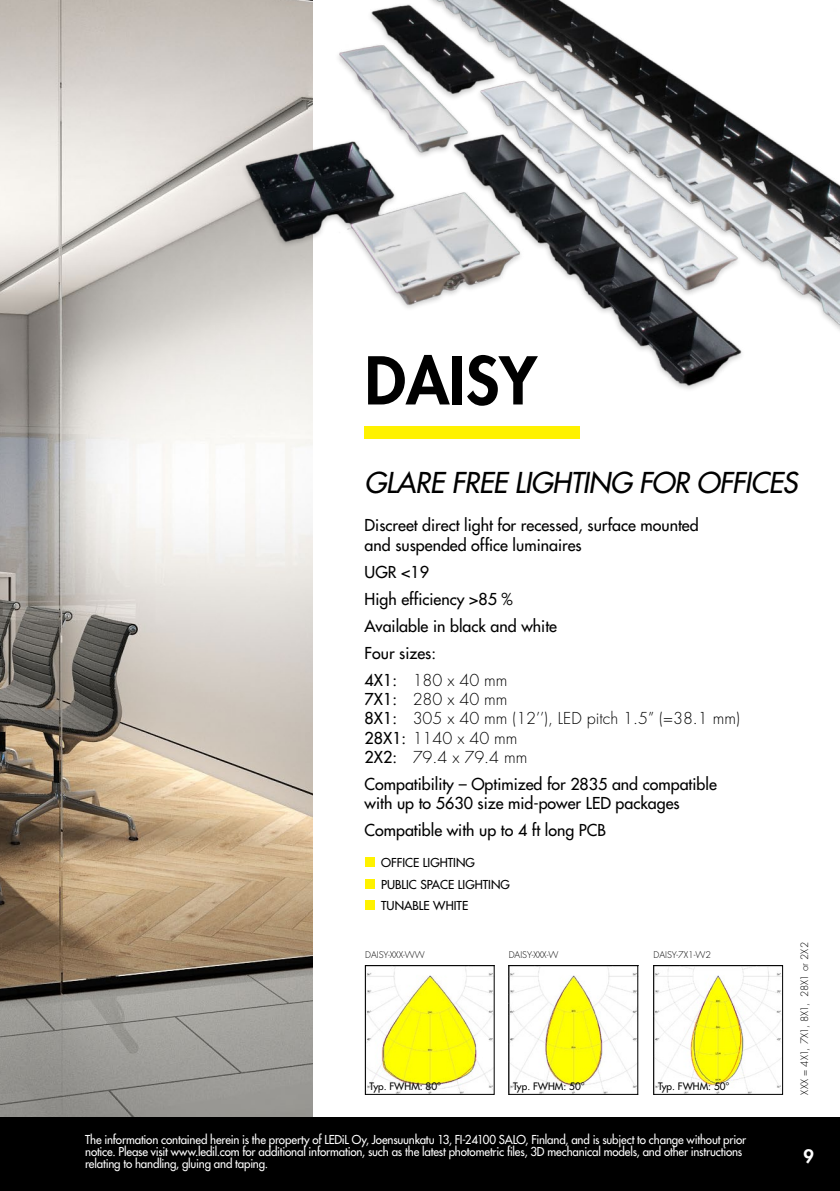
<style>
.page{position:relative;width:840px;height:1191px;background:#fff}
.page>*{position:absolute;margin:0;border:0;box-sizing:border-box;transform-origin:0 0}
.t1{font:800 64px "Futura Std";color:#000}
.t2{font:italic 500 28px "Futura Std";letter-spacing:-.02em;color:#000}
.t3{font:800 18px "Futura Std";color:#fff}
.t4{font:500 16px/27px "Futura Std";color:#000}
.t5{font:300 16px/19.2px "Futura Std";color:#000}
.t6{font:500 12px/12px "Futura Std";letter-spacing:-.015em;color:#fff;scale:.96 1}
.t7{font:500 12px/21.6px "Futura Std";color:#000}
.t8{font:500 10px "Futura Std";color:#000}
.t9{font:300 10px "Futura Std";letter-spacing:-.005em;color:#000}
.t10{font:300 9px "Futura Std";color:#000}
.s1{font-weight:300}
.s2{font-weight:500}
</style>
<div class="page">
<img style="left:0;top:0;width:312px;height:1117px">
<img style="left:653px;top:967px;width:129px;height:128px">
<img style="left:508px;top:965px;width:130px;height:130px">
<img style="left:367px;top:967px;width:125px;height:125px">
<div style="left:508px;top:965px;width:129px;height:129px;border:1px solid #000"></div>
<div style="left:653px;top:965px;width:129px;height:129px;border:1px solid #000"></div>
<div style="left:365px;top:965px;width:129px;height:129px;border:1px solid #000"></div>
<div style="left:364px;top:857px;width:10px;height:10px;background:#fff200"></div>
<div style="left:364px;top:879px;width:10px;height:9px;background:#fff200"></div>
<div style="left:364px;top:900px;width:10px;height:10px;background:#fff200"></div>
<img style="left:193px;top:0;width:646px;height:505px">
<div style="left:0;top:1117px;width:839px;height:74px;background:#000"></div>
<h1 class="t1" style="left:364px;top:340px;width:174px">DAISY</h1>
<h2 class="t2" style="left:364px;top:465px;width:434px">GLARE FREE LIGHTING FOR OFFICES</h2>
<h3 class="t4" style="left:364px;top:516px;width:335px;line-height:19.2px">Discreet direct light for recessed, surface mounted and suspended office luminaires</h3>
<h3 class="t4" style="left:364px;top:558px;width:194px">UGR &lt;19<br>High efficiency &gt;85 %<br>Available in black and white<br>Four sizes:<br>4X1: <span class="s1">180 x 40 mm</span></h3>
<h3 class="t5" style="left:364px;top:690px;width:376px"><span class="s2">7X1:</span> 280 x 40 mm<br><span class="s2">8X1:</span> 305 x 40 mm (12’’), LED pitch 1.5” (=38.1 mm)<br><span class="s2">28X1:</span> 1140 x 40 mm<br><span class="s2">2X2:</span> 79.4 x 79.4 mm</h3>
<h3 class="t4" style="left:364px;top:774px;width:353px;line-height:19.2px">Compatibility – Optimized for 2835 and compatible with up to 5630 size mid-power LED packages</h3>
<h3 class="t4" style="left:364px;top:817px;width:243px">Compatible with up to 4 ft long PCB</h3>
<p class="t7" style="left:381px;top:852px;width:130px">OFFICE LIGHTING<br>PUBLIC SPACE LIGHTING<br>TUNABLE WHITE</p>
<p class="t10" style="left:365px;top:949px;width:61px">DAISY-XXX-WW</p>
<p class="t8" style="left:369px;top:1080px;width:73px">Typ. FWHM: 80°</p>
<p class="t10" style="left:508px;top:949px;width:51px">DAISY-XXX-W</p>
<p class="t10" style="left:653px;top:949px;width:59px">DAISY-7X1-W2</p>
<p class="t8" style="left:513px;top:1080px;width:73px">Typ. FWHM: 50°</p>
<p class="t8" style="left:657px;top:1080px;width:73px">Typ. FWHM: 50°</p>
<p class="t6" style="left:85px;top:1133px;width:689px">The information contained herein is the property of LEDiL Oy, Joensuunkatu 13, FI-24100 SALO, Finland, and is subject to change without prior notice. Please visit www.ledil.com for additional information, such as the latest photometric files, 3D mechanical models, and other instructions relating to handling, gluing and taping.</p>
<p class="t9" style="left:798px;top:1094px;width:154px;rotate:-90deg">XXX = 4X1, 7X1, 8X1, 28X1 or 2X2</p>
<h3 class="t3" style="left:803px;top:1145px;width:12px">9</h3>
</div>
